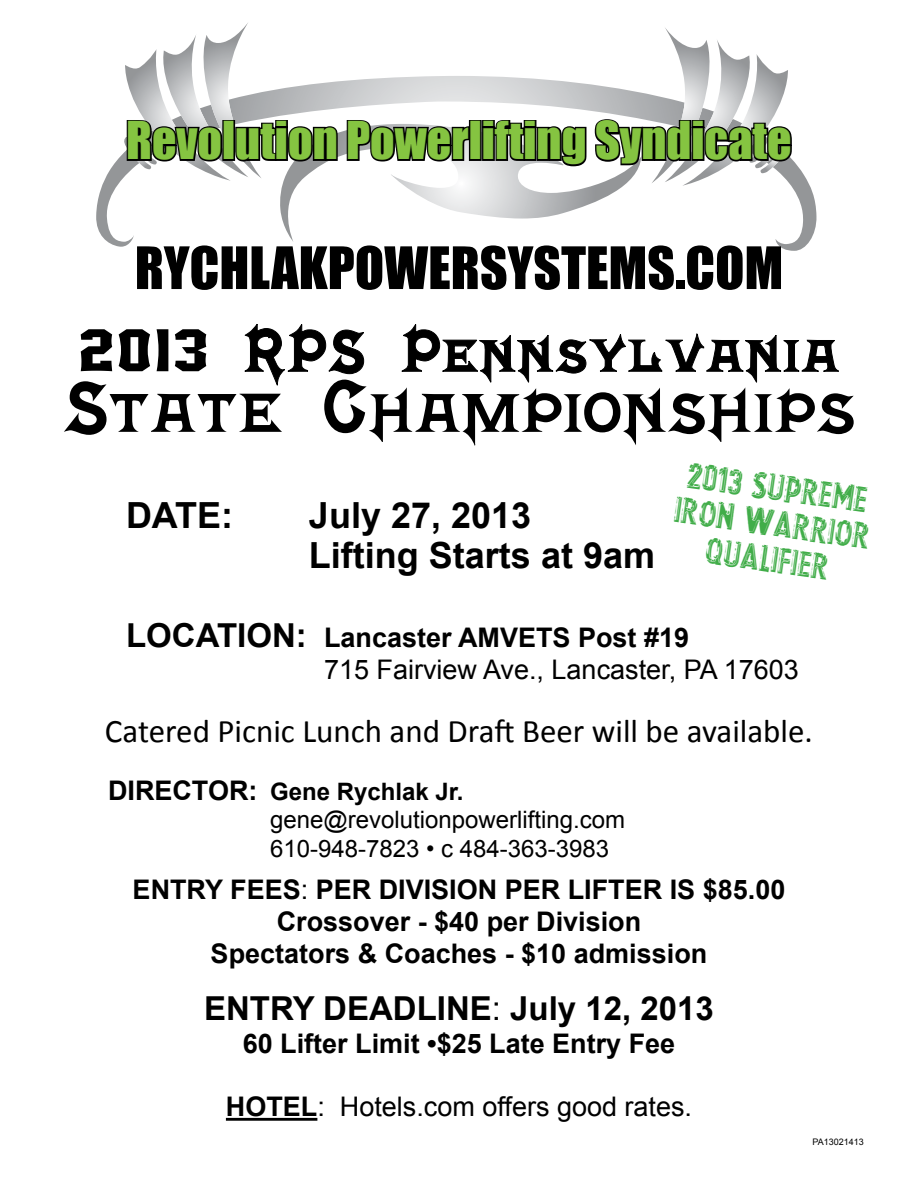
<style>
.page{position:relative;width:918px;height:1188px;background:#fff}
.page>*{position:absolute;margin:0;border:0;box-sizing:border-box;transform-origin:0 0}
.t1{font:81px "Mephisto";color:#000}
.t2{font:66px "Mephisto";letter-spacing:.02em;color:#000}
.t3{font:54px "Impact";color:#000}
.t4{font:48px "Impact";color:#85c441}
.t5{font:700 36px/40.2px "Arial";color:#000}
.t6{font:33px "Calibri";color:#000}
.t7{font:700 33px "Arial";color:#000}
.t8{font:30px/36px "Chrom";color:#41ad49;text-align:center}
.t9{font:700 27px/32.4px "Arial";color:#000;text-align:center}
.t10{font:27px/32.4px "Arial";color:#000}
.t11{font:24px/28.8px "Arial";color:#000}
.t12{font:9px "Arial";color:#000}
.s1{font-family:"SF Ironsides Extended";font-size:63px}
.s2{font-weight:700;font-size:33px}
.s3{font-weight:700}
.s4{font-weight:700;font-size:27px}
.s5{font-weight:400}
</style>
<div class="page">
<svg style="left:96px;top:154px;width:721px;height:97px"></svg>
<hr style="left:226px;top:1118px;width:91px;height:3px;background:#000">
<svg style="left:123px;top:23px;width:671px;height:219px"></svg>
<svg style="left:244px;top:324px;width:121px;height:62px"></svg>
<svg style="left:401px;top:324px;width:438px;height:59px"></svg>
<h3 class="t4" style="left:126px;top:103px;width:667px">Revolution Powerlifting Syndicate</h3>
<h3 class="t3" style="left:135px;top:226px;width:650px">RYCHLAKPOWERSYSTEMS.COM</h3>
<h2 class="t2" style="left:79px;top:318px;width:762px"><span class="s1">2013</span> RPS Pennsylvania</h2>
<h1 class="t1" style="left:63px;top:367px;width:794px">State Championships</h1>
<h3 class="t5" style="left:126px;top:495px;width:109px">DATE:</h3>
<h3 class="t5" style="left:309px;top:495px;width:348px">July 27, 2013<br>Lifting Starts at 9am</h3>
<p class="t8" style="left:682px;top:458px;width:199px;rotate:8deg">2013 Supreme<br>Iron Warrior<br>QUAlifier</p>
<p class="t10" style="left:324px;top:621px;width:476px;text-indent:-198px"><span class="s2">LOCATION:</span> <span class="s3">Lancaster AMVETS Post #19<br></span>715 Fairview Ave., Lancaster, PA 17603</p>
<p class="t6" style="left:105px;top:710px;width:709px">Catered Picnic Lunch and Draft Beer will be available.</p>
<p class="t11" style="left:270px;top:777px;width:357px;text-indent:-162px"><span class="s4">DIRECTOR:</span> <span class="s3">Gene Rychlak Jr. </span>gene@revolutionpowerlifting.com<br>610-948-7823 • c 484-363-3983</p>
<p class="t9" style="left:133px;top:873px;width:654px">ENTRY FEES<span class="s5">:</span> PER DIVISION PER LIFTER IS $85.00<br>Crossover - $40 per Division<br>Spectators &amp; Coaches - $10 admission</p>
<p class="t7" style="left:204px;top:990px;width:511px">ENTRY DEADLINE<span class="s5">:</span> July 12, 2013</p>
<p class="t9" style="left:243px;top:1027px;width:434px">60 Lifter Limit •$25 Late Entry Fee</p>
<p class="t10" style="left:226px;top:1091px;width:468px"><span class="s3">HOTEL</span>: Hotels.com offers good rates.</p>
<p class="t12" style="left:813px;top:1137px;width:53px">PA13021413</p>
</div>
